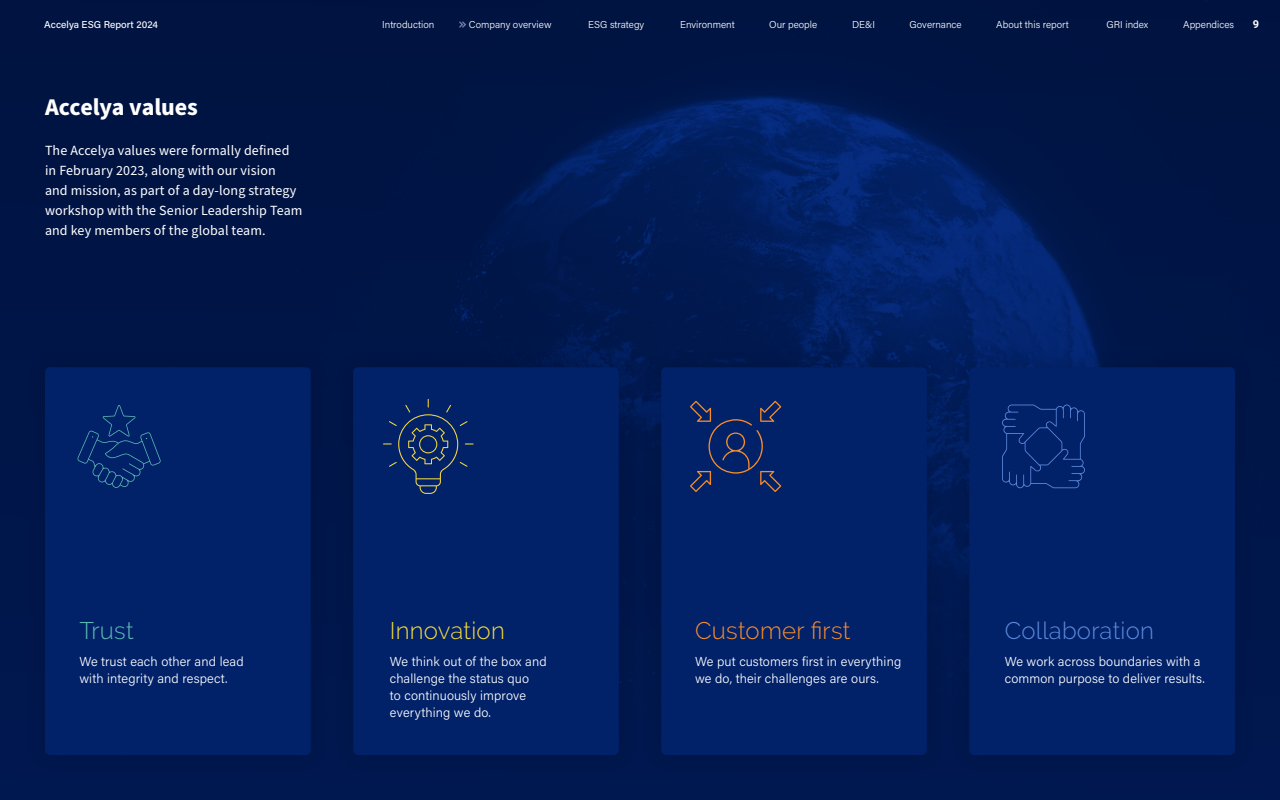
<style>
.page{position:relative;width:1280px;height:800px;background:#fff}
.page>*{position:absolute;margin:0;border:0;box-sizing:border-box;transform-origin:0 0}
.t1{font:700 24px "Source Sans Pro";letter-spacing:-.005em;color:#fff}
.t2{font:300 24px "Raleway";letter-spacing:.01em;color:#f68d2e}
.t3{font:300 24px "Raleway";letter-spacing:.01em;color:#5c88da}
.t4{font:300 24px "Raleway";letter-spacing:.01em;color:#f4da40}
.t5{font:300 24px "Raleway";letter-spacing:.01em;color:#5cb8b2}
.t6{font:14px/20px "Source Sans Pro";letter-spacing:.01em;color:#fff}
.t7{font:300 13px/17px "Acumin Pro";letter-spacing:.01em;color:#fff}
.t8{font:700 11px "Roboto";color:#fff}
.t9{font:300 10px "Acumin Pro";color:#fff}
.t10{font:500 10px "Acumin Pro";color:#fff}
</style>
<div class="page">
<img style="left:0;top:0;width:1280px;height:800px">
<div style="left:25px;top:347px;width:306px;height:428px;background:#001649"></div>
<div style="left:45px;top:367px;width:266px;height:388px;background:#012169;border-radius:5px"></div>
<div style="left:641px;top:347px;width:306px;height:428px;background:#000;opacity:.13"></div>
<div style="left:661px;top:367px;width:266px;height:388px;background:#012169;border-radius:5px"></div>
<div style="left:333px;top:347px;width:306px;height:428px;background:#00164b"></div>
<div style="left:353px;top:367px;width:266px;height:388px;background:#012169;border-radius:5px"></div>
<div style="left:949px;top:347px;width:306px;height:428px;background:#000;opacity:.13"></div>
<div style="left:969px;top:367px;width:266px;height:388px;background:#012169;border-radius:5px"></div>
<svg style="left:459px;top:21px;width:7px;height:7px"></svg>
<svg style="left:77px;top:405px;width:84px;height:83px"></svg>
<svg style="left:383px;top:399px;width:91px;height:95px"></svg>
<svg style="left:690px;top:401px;width:91px;height:91px"></svg>
<svg style="left:1002px;top:405px;width:83px;height:83px"></svg>
<p class="t10" style="left:44px;top:17px;width:115px">Accelya ESG Report 2024</p>
<p class="t9" style="left:382px;top:17px;width:54px">Introduction</p>
<p class="t9" style="left:469px;top:17px;width:84px">Company overview</p>
<p class="t9" style="left:588px;top:17px;width:57px">ESG strategy</p>
<p class="t9" style="left:680px;top:17px;width:56px">Environment</p>
<p class="t9" style="left:769px;top:17px;width:49px">Our people</p>
<p class="t9" style="left:852px;top:17px;width:24px">DE&amp;I</p>
<p class="t9" style="left:910px;top:17px;width:54px">Governance</p>
<p class="t9" style="left:996px;top:17px;width:74px">About this report</p>
<p class="t9" style="left:1107px;top:17px;width:43px">GRI index</p>
<p class="t9" style="left:1183px;top:17px;width:53px">Appendices</p>
<p class="t8" style="left:1253px;top:16px;width:8px">9</p>
<h1 class="t1" style="left:45px;top:90px;width:154px">Accelya values</h1>
<p class="t6" style="left:45px;top:140px;width:259px">The Accelya values were formally defined in February 2023, along with our vision<br>and mission, as part of a day-long strategy workshop with the Senior Leadership Team and key members of the global team.</p>
<h1 class="t5" style="left:79px;top:616px;width:56px">Trust</h1>
<p class="t7" style="left:79px;top:652px;width:166px">We trust each other and lead with integrity and respect.</p>
<h1 class="t4" style="left:390px;top:616px;width:117px">Innovation</h1>
<p class="t7" style="left:390px;top:652px;width:158px">We think out of the box and challenge the status quo<br>to continuously improve everything we do.</p>
<h1 class="t2" style="left:695px;top:616px;width:157px">Customer first</h1>
<p class="t7" style="left:695px;top:652px;width:208px">We put customers first in everything we do, their challenges are ours.</p>
<h1 class="t3" style="left:1005px;top:616px;width:151px">Collaboration</h1>
<p class="t7" style="left:1005px;top:652px;width:202px">We work across boundaries with a common purpose to deliver results.</p>
</div>
